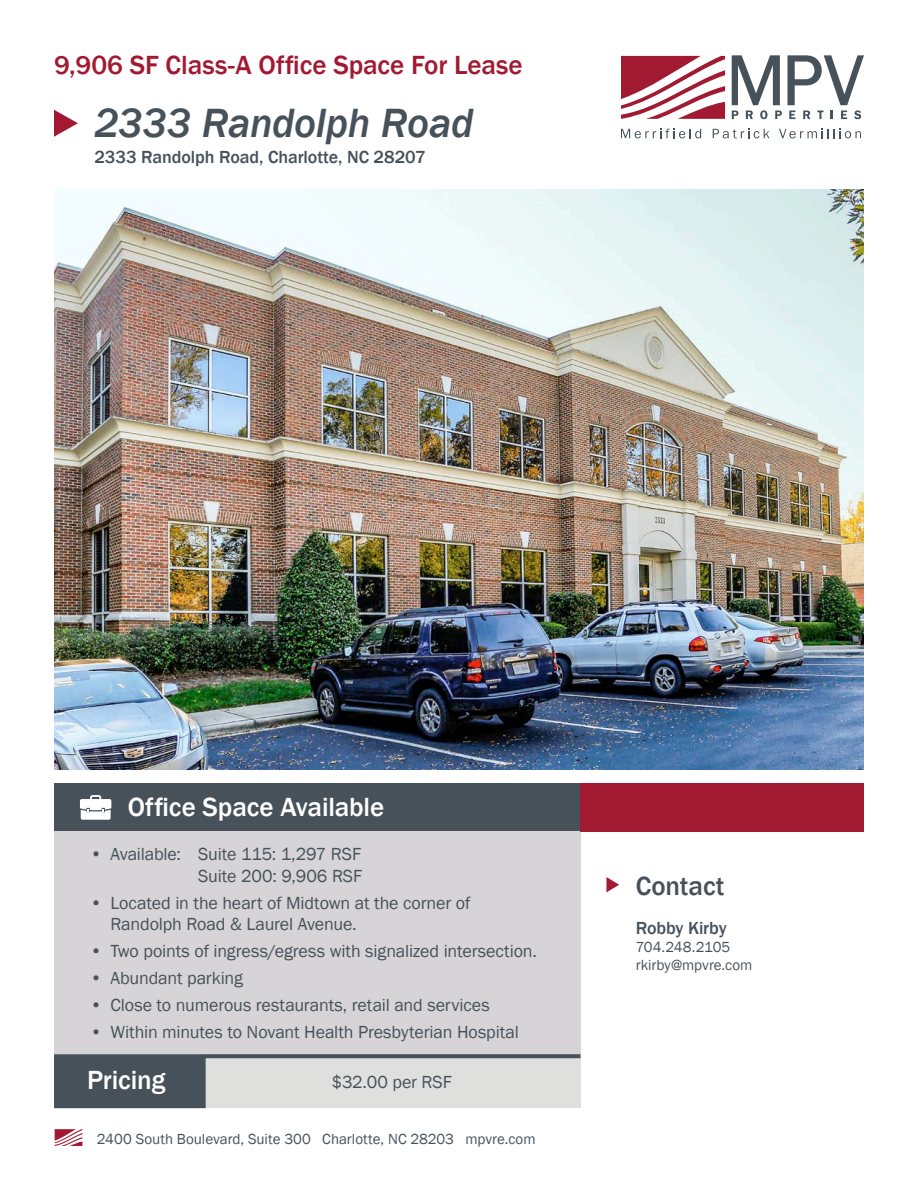
<style>
.page{position:relative;width:918px;height:1188px;background:#fff}
.page>*{position:absolute;margin:0;border:0;box-sizing:border-box;transform-origin:0 0}
.t1{font:italic 500 42px "Franklin Gothic";letter-spacing:-.01em;color:#47515a}
.t2{font:500 27px "Franklin Gothic";color:#a21932}
.t3{font:500 27px "Franklin Gothic";letter-spacing:-.005em;color:#fff}
.t4{font:500 27px "Franklin Gothic";letter-spacing:-.005em;color:#47515a}
.t5{font:18px/21.6px "Franklin Gothic";letter-spacing:-.01em;color:#47515a;text-align:right}
.t6{font:500 18px "Franklin Gothic";letter-spacing:-.005em;color:#47515a}
.t7{font:15px "Franklin Gothic";color:#47515a}
.t8{font:15px "Franklin Gothic";letter-spacing:-.02em;color:#47515a}
</style>
<div class="page">
<svg style="left:732px;top:55px;width:132px;height:64px"></svg>
<svg style="left:621px;top:129px;width:80px;height:9px"></svg>
<svg style="left:713px;top:129px;width:56px;height:9px"></svg>
<svg style="left:779px;top:129px;width:82px;height:9px"></svg>
<svg style="left:621px;top:56px;width:104px;height:63px"></svg>
<svg style="left:55px;top:1129px;width:27px;height:17px"></svg>
<svg style="left:54px;top:110px;width:24px;height:27px"></svg>
<div style="left:54px;top:783px;width:526px;height:49px;background:#47515a"></div>
<div style="left:54px;top:832px;width:526px;height:222px;background:#d6d4d6"></div>
<img style="left:54px;top:189px;width:810px;height:581px">
<div style="left:580px;top:783px;width:284px;height:49px;background:#a21932"></div>
<svg style="left:54px;top:1054px;width:526px;height:54px;background:#abafb1"></svg>
<svg style="left:606px;top:877px;width:13px;height:15px"></svg>
<svg style="left:80px;top:795px;width:31px;height:25px"></svg>
<p class="t2" style="left:54px;top:49px;width:470px">9,906 SF Class-A Office Space For Lease</p>
<p class="t1" style="left:94px;top:97px;width:381px">2333 Randolph Road</p>
<p class="t6" style="left:94px;top:146px;width:333px">2333 Randolph Road, Charlotte, NC 28207</p>
<p class="t3" style="left:128px;top:791px;width:258px">Office Space Available</p>
<p class="t5" style="left:90px;top:844px;width:273px">• Available: Suite 115: 1,297 RSF<br>Suite 200: 9,906 RSF</p>
<p class="t5" style="left:110px;top:892px;width:361px;text-align:left;text-indent:-20px">• Located in the heart of Midtown at the corner of<br>Randolph Road &amp; Laurel Avenue.</p>
<p class="t5" style="left:90px;top:941px;width:448px">• Two points of ingress/egress with signalized intersection.</p>
<p class="t5" style="left:90px;top:968px;width:154px">• Abundant parking</p>
<p class="t5" style="left:90px;top:995px;width:401px">• Close to numerous restaurants, retail and services</p>
<p class="t5" style="left:90px;top:1022px;width:430px">• Within minutes to Novant Health Presbyterian Hospital</p>
<p class="t3" style="left:87px;top:1063px;width:80px">Pricing</p>
<p class="t5" style="left:332px;top:1071px;width:122px">$32.00 per RSF</p>
<p class="t7" style="left:97px;top:1130px;width:440px">2400 South Boulevard, Suite 300 Charlotte, NC 28203 mpvre.com</p>
<p class="t4" style="left:636px;top:869px;width:90px">Contact</p>
<p class="t6" style="left:636px;top:917px;width:92px">Robby Kirby</p>
<p class="t8" style="left:636px;top:938px;width:96px">704.248.2105</p>
<p class="t7" style="left:636px;top:956px;width:118px">rkirby@mpvre.com</p>
</div>
